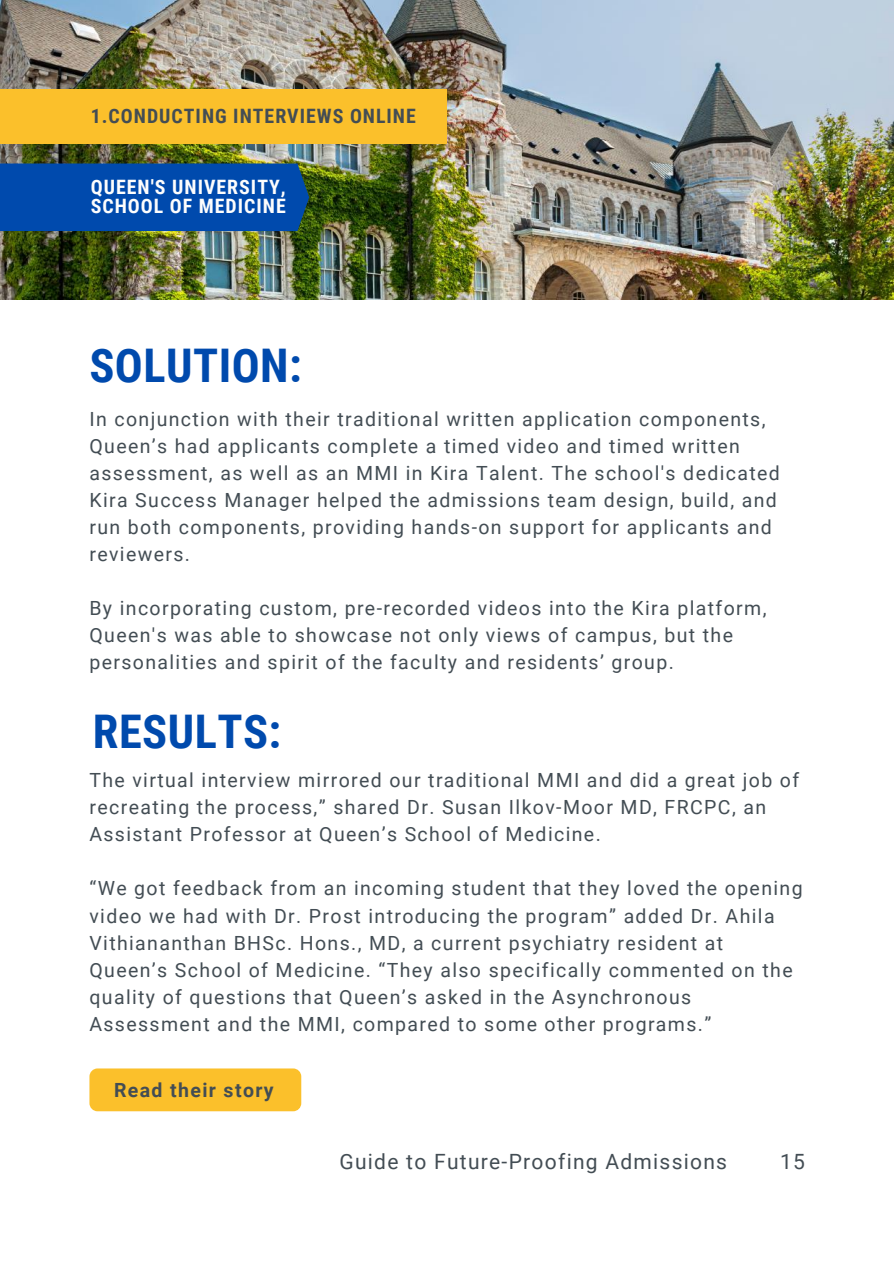
<style>
.page{position:relative;width:894px;height:1264px;background:#fff}
.page>*{position:absolute;margin:0;border:0;box-sizing:border-box;transform-origin:0 0}
.t1{font:700 46.35px "Roboto Condensed";letter-spacing:.01em;color:#004aad}
.t2{font:21px "Roboto";letter-spacing:.06em;color:#434d54}
.t3{font:700 19.8px/19.2px "Roboto Condensed";letter-spacing:.05em;color:#fdfdfd}
.t4{font:700 19.8px "Roboto Condensed";letter-spacing:.05em;color:#434d54}
.t5{font:19.5px/27px "Roboto";letter-spacing:.07em;color:#434d54}
.t6{font:700 19.5px "Roboto";letter-spacing:.07em;color:#434d54}
</style>
<div class="page">
<div style="left:89px;top:1068px;width:212px;height:43px;background:#fbc02b;border-radius:8px"></div>
<img style="left:0;top:0;width:893px;height:300px">
<div style="left:0;top:89px;width:446px;height:54px;background:#fbc02b"></div>
<div style="left:0;top:163px;width:309px;height:68px;background:#004aad"></div>
<p class="t4" style="left:91px;top:104px;width:326px">1.CONDUCTING INTERVIEWS ONLINE</p>
<p class="t3" style="left:91px;top:178px;width:196px">QUEEN'S UNIVERSITY,<br>SCHOOL OF MEDICINE</p>
<h1 class="t1" style="left:89px;top:339px;width:214px">SOLUTION:</h1>
<p class="t5" style="left:89px;top:405px;width:691px">In conjunction with their traditional written application components, Queen’s had applicants complete a timed video and timed written assessment, as well as an MMI in Kira Talent. The school's dedicated Kira Success Manager helped the admissions team design, build, and run both components, providing hands-on support for applicants and reviewers.</p>
<p class="t5" style="left:89px;top:594px;width:678px">By incorporating custom, pre-recorded videos into the Kira platform,<br>Queen's was able to showcase not only views of campus, but the personalities and spirit of the faculty and residents’ group.</p>
<h1 class="t1" style="left:93px;top:705px;width:190px">RESULTS:</h1>
<p class="t5" style="left:89px;top:767px;width:711px">The virtual interview mirrored our traditional MMI and did a great job of recreating the process,” shared Dr. Susan Ilkov-Moor MD, FRCPC, an<br>Assistant Professor at Queen’s School of Medicine.</p>
<p class="t5" style="left:89px;top:875px;width:714px">“We got feedback from an incoming student that they loved the opening video we had with Dr. Prost introducing the program” added Dr. Ahila Vithiananthan BHSc. Hons., MD, a current psychiatry resident at Queen’s School of Medicine. “They also specifically commented on the quality of questions that Queen’s asked in the Asynchronous Assessment and the MMI, compared to some other programs.”</p>
<p class="t6" style="left:114px;top:1078px;width:161px">Read their story</p>
<p class="t2" style="left:339px;top:1149px;width:389px">Guide to Future-Proofing Admissions</p>
<p class="t2" style="left:779px;top:1149px;width:26px">15</p>
</div>
